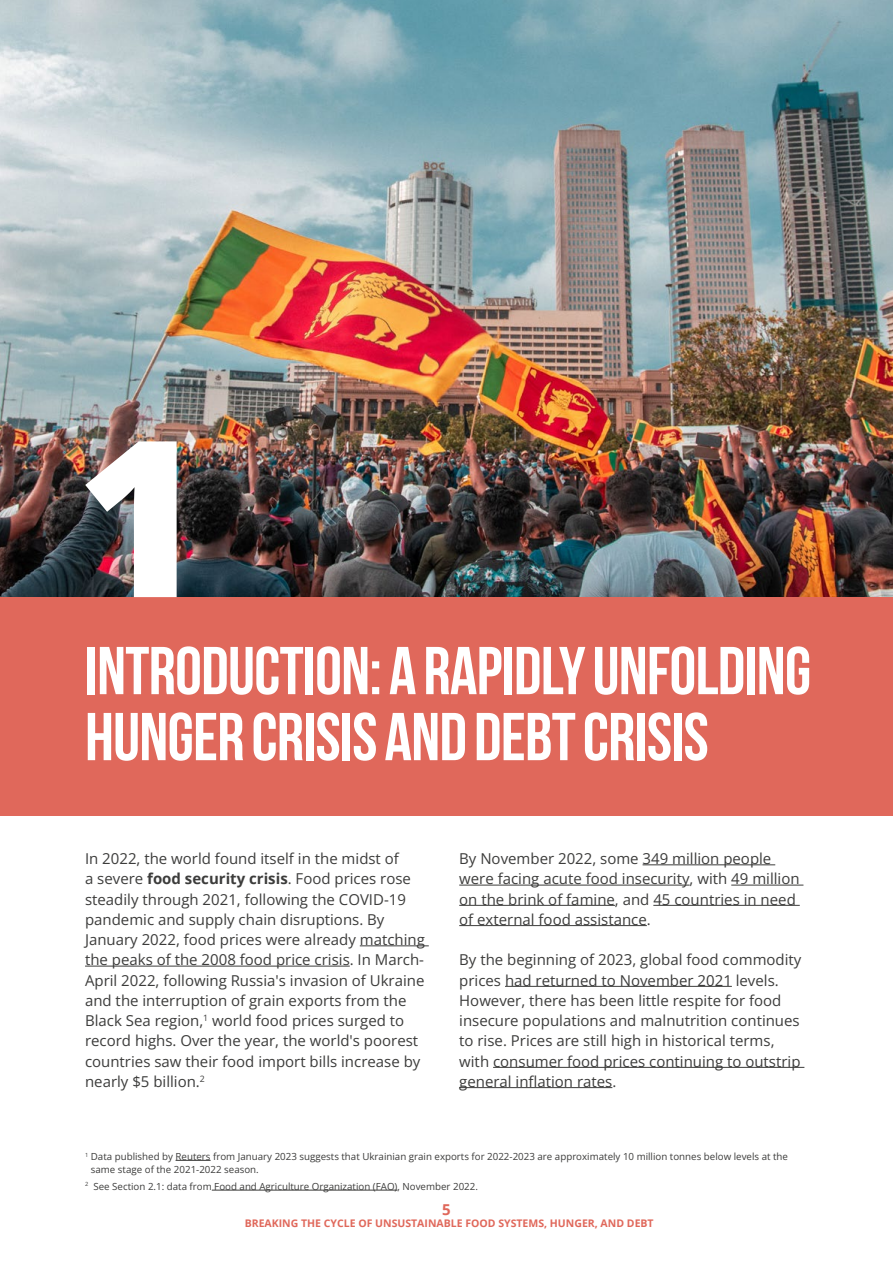
<style>
.page{position:relative;width:893px;height:1263px;background:#fff}
.page>*{position:absolute;margin:0;border:0;box-sizing:border-box;transform-origin:0 0}
.texte{font:218.1px "Open Sans";color:#fff}
.texte-2{font:700 67.5px/66px "Bebas Neue";letter-spacing:-.01em;color:#fff}
.t1{font:15px/20.2px "Open Sans";color:#3c3c3b}
.t2{font:700 15px "Open Sans";color:#e0685b}
.t3{font:700 10.5px "Open Sans";color:#e0685b}
.t4{font:9.75px/12.8px "Open Sans";color:#3c3c3b}
.s1{font-weight:700}
</style>
<div class="page">
<hr style="left:360px;top:945px;width:69px;height:1px;background:#3c3c3b">
<hr style="left:85px;top:966px;width:265px;height:1px;background:#3c3c3b">
<hr style="left:176px;top:1160px;width:35px;height:1px;background:#3c3c3b">
<hr style="left:212px;top:1190px;width:185px;height:1px;background:#3c3c3b">
<hr style="left:643px;top:864px;width:132px;height:1px;background:#3c3c3b">
<hr style="left:459px;top:885px;width:231px;height:1px;background:#3c3c3b">
<hr style="left:731px;top:885px;width:72px;height:1px;background:#3c3c3b">
<hr style="left:459px;top:905px;width:156px;height:1px;background:#3c3c3b">
<hr style="left:653px;top:905px;width:147px;height:1px;background:#3c3c3b">
<hr style="left:459px;top:925px;width:188px;height:1px;background:#3c3c3b">
<hr style="left:505px;top:986px;width:227px;height:1px;background:#3c3c3b">
<hr style="left:493px;top:1067px;width:311px;height:1px;background:#3c3c3b">
<hr style="left:459px;top:1087px;width:153px;height:1px;background:#3c3c3b">
<div style="left:0;top:597px;width:893px;height:219px;background:#e0685b"></div>
<img style="left:0;top:0;width:893px;height:597px">
<p class="texte" style="left:76px;top:368px;width:129px">1</p>
<p class="texte-2" style="left:85px;top:637px;width:728px">INTRODUCTION: A RAPIDLY UNFOLDING<br>HUNGER CRISIS AND DEBT CRISIS</p>
<p class="t1" style="left:85px;top:848px;width:341px">In 2022, the world found itself in the midst of<br>a severe <span class="s1">food security crisis</span>. Food prices rose steadily through 2021, following the COVID-19 pandemic and supply chain disruptions. By January 2022, food prices were already matching the peaks of the 2008 food price crisis. In March-April 2022, following Russia's invasion of Ukraine and the interruption of grain exports from the Black Sea region,<sup>1</sup> world food prices surged to record highs. Over the year, the world's poorest countries saw their food import bills increase by nearly $5 billion.<sup>2</sup></p>
<p class="t1" style="left:459px;top:848px;width:342px">By November 2022, some 349 million people were facing acute food insecurity, with 49 million on the brink of famine, and 45 countries in need of external food assistance.</p>
<p class="t1" style="left:459px;top:949px;width:344px">By the beginning of 2023, global food commodity prices had returned to November 2021 levels.<br>However, there has been little respite for food insecure populations and malnutrition continues to rise. Prices are still high in historical terms, with consumer food prices continuing to outstrip general inflation rates.</p>
<p class="t4" style="left:91px;top:1150px;width:699px;text-indent:-6px"><sup>1</sup> Data published by Reuters from January 2023 suggests that Ukrainian grain exports for 2022-2023 are approximately 10 million tonnes below levels at the same stage of the 2021-2022 season.</p>
<p class="t4" style="left:85px;top:1179px;width:394px"><sup>2</sup> See Section 2.1: data from Food and Agriculture Organization (FAO), November 2022.</p>
<p class="t2" style="left:442px;top:1198px;width:10px">5</p>
<p class="t3" style="left:245px;top:1216px;width:410px">BREAKING THE CYCLE OF UNSUSTAINABLE FOOD SYSTEMS, HUNGER, AND DEBT</p>
</div>
